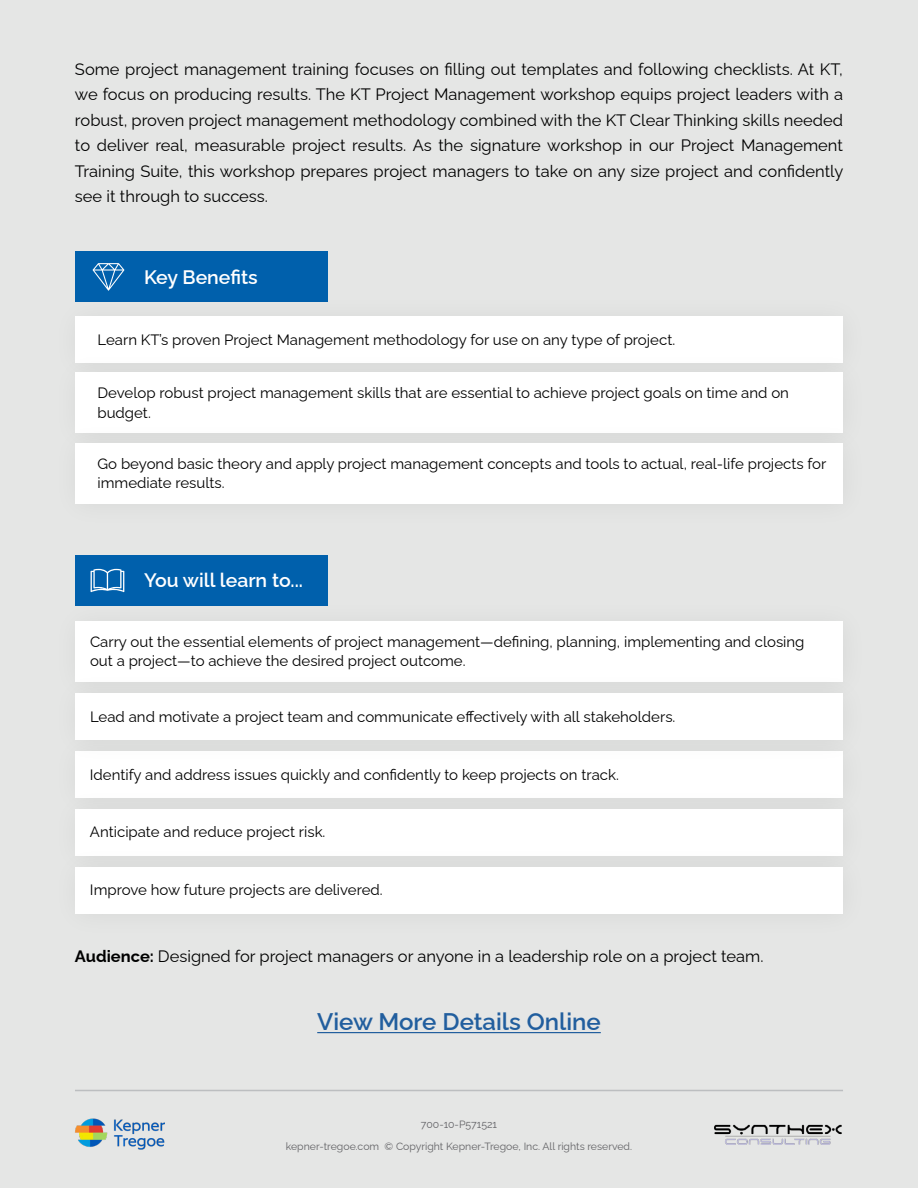
<style>
.page{position:relative;width:918px;height:1188px;background:#e5e6e5}
.page>*{position:absolute;margin:0;border:0;box-sizing:border-box;transform-origin:0 0}
.t1{font:600 24px "Raleway";color:#215e9e}
.t2{font:600 19.5px "Raleway";color:#fff}
.t3{font:16.5px/25.5px "Raleway";color:#000;text-align:justify}
.t4{font:15px/19.5px "Raleway";color:#000}
.t5{font:10.5px "Raleway";color:#636366}
.t6{font:10.5px "Raleway";color:#636367}
.s1{font-weight:700}
</style>
<div class="page">
<img style="left:75px;top:1118px;width:90px;height:32px">
<img style="left:714px;top:1124px;width:128px;height:20px">
<div style="left:75px;top:251px;width:252px;height:51px;background:#0060ac"></div>
<div style="left:75px;top:555px;width:252px;height:51px;background:#0060ac"></div>
<div style="left:51px;top:292px;width:819px;height:98px;background:#000;opacity:.06"></div>
<div style="left:75px;top:316px;width:768px;height:47px;background:#fff"></div>
<div style="left:51px;top:349px;width:819px;height:111px;background:#000;opacity:.06"></div>
<div style="left:75px;top:373px;width:768px;height:60px;background:#fff"></div>
<div style="left:51px;top:597px;width:819px;height:112px;background:#000;opacity:.06"></div>
<div style="left:75px;top:621px;width:768px;height:61px;background:#fff"></div>
<div style="left:75px;top:751px;width:768px;height:46px;background:#fff"></div>
<div style="left:51px;top:669px;width:819px;height:97px;background:#000;opacity:.06"></div>
<div style="left:75px;top:693px;width:768px;height:46px;background:#fff"></div>
<div style="left:51px;top:785px;width:819px;height:97px;background:#000;opacity:.06"></div>
<div style="left:75px;top:809px;width:768px;height:46px;background:#fff"></div>
<div style="left:51px;top:843px;width:819px;height:97px;background:#000;opacity:.06"></div>
<div style="left:75px;top:867px;width:768px;height:46px;background:#fff"></div>
<div style="left:51px;top:419px;width:819px;height:111px;background:#000;opacity:.06"></div>
<div style="left:75px;top:443px;width:768px;height:60px;background:#fff"></div>
<hr style="left:317px;top:1032px;width:284px;height:1px;background:#215e9e">
<svg style="left:93px;top:263px;width:31px;height:28px"></svg>
<svg style="left:91px;top:569px;width:33px;height:23px"></svg>
<hr style="left:75px;top:1090px;width:768px;height:1px;background:#bcbec0">
<p class="t3" style="left:75px;top:54px;width:770px">Some project management training focuses on filling out templates and following checklists. At KT, we focus on producing results. The KT Project Management workshop equips project leaders with a robust, proven project management methodology combined with the KT Clear Thinking skills needed to deliver real, measurable project results. As the signature workshop in our Project Management Training Suite, this workshop prepares project managers to take on any size project and confidently see it through to success.</p>
<h2 class="t2" style="left:144px;top:261px;width:115px">Key Benefits</h2>
<p class="t4" style="left:98px;top:328px;width:579px">Learn KT’s proven Project Management methodology for use on any type of project.</p>
<p class="t4" style="left:97px;top:382px;width:693px">Develop robust project management skills that are essential to achieve project goals on time and on budget.</p>
<p class="t4" style="left:98px;top:452px;width:730px">Go beyond basic theory and apply project management concepts and tools to actual, real-life projects for immediate results.</p>
<h2 class="t2" style="left:144px;top:565px;width:160px">You will learn to...</h2>
<p class="t4" style="left:90px;top:630px;width:716px">Carry out the essential elements of project management—defining, planning, implementing and closing out a project—to achieve the desired project outcome.</p>
<p class="t4" style="left:90px;top:705px;width:587px">Lead and motivate a project team and communicate effectively with all stakeholders.</p>
<p class="t4" style="left:90px;top:763px;width:530px">Identify and address issues quickly and confidently to keep projects on track.</p>
<p class="t4" style="left:90px;top:821px;width:237px">Anticipate and reduce project risk.</p>
<p class="t4" style="left:90px;top:879px;width:294px">Improve how future projects are delivered.</p>
<p class="t3" style="left:75px;top:942px;width:690px"><span class="s1">Audience:</span> Designed for project managers or anyone in a leadership role on a project team.</p>
<h1 class="t1" style="left:317px;top:1003px;width:285px">View More Details Online</h1>
<p class="t6" style="left:421px;top:1116px;width:78px">700-10-P571521</p>
<p class="t5" style="left:286px;top:1138px;width:348px">kepner-tregoe.com © Copyright Kepner-Tregoe, Inc. All rights reserved.</p>
</div>
